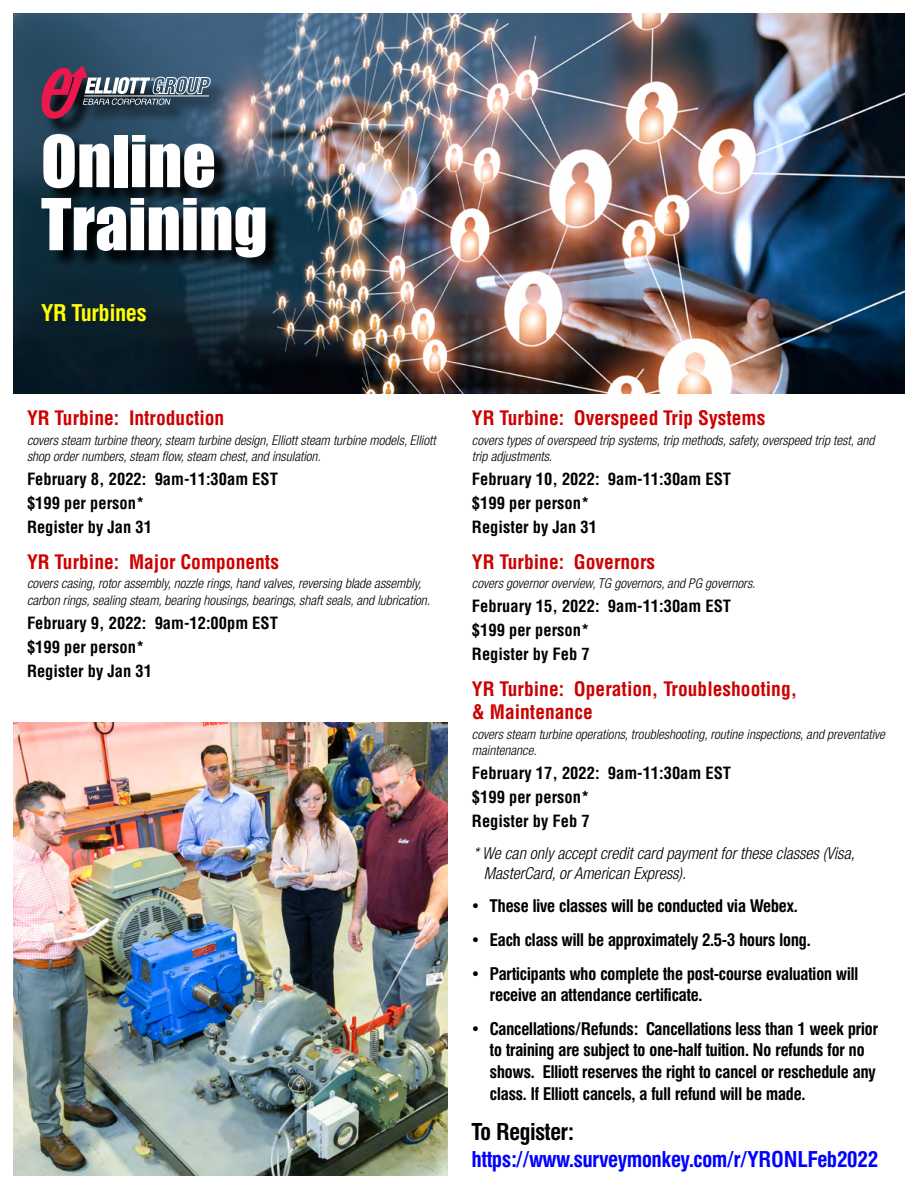
<style>
.page{position:relative;width:918px;height:1188px;background:#fff}
.page>*{position:absolute;margin:0;border:0;box-sizing:border-box;transform-origin:0 0}
.t1{font:66px/63px "Impact";color:#fff}
.t2{font:700 24px "Helvetica Two BQ";color:#000}
.t3{font:700 22.5px "Helvetica Two BQ";color:#00f}
.t4{font:700 condensed 22.5px "Helvetica";letter-spacing:-.02em;color:#ffff05}
.t5{font:700 condensed 19.5px/23.4px "Helvetica";color:#cd0000}
.t6{font:700 18px/21.6px "Helvetica Two BQ";color:#000}
.t7{font:700 condensed 16.5px/24px "Helvetica";color:#000}
.t8{font:italic 300 condensed 16.5px/19.8px "Helvetica Neue LT Com";color:#000}
.t9{font:italic 300 condensed 13.5px/16.2px "Helvetica Neue LT Com";color:#000}
</style>
<div class="page">
<img style="left:14px;top:14px;width:890px;height:379px">
<div style="left:44px;top:136px;width:240px;height:139px;background:#000;opacity:.97"></div>
<div style="left:44px;top:69px;width:185px;height:68px;background:#000;opacity:.97"></div>
<svg style="left:41px;top:66px;width:170px;height:53px;background:#5e566c"></svg>
<hr style="left:84px;top:96px;width:125px;height:1px;background:#fff">
<img style="left:14px;top:723px;width:433px;height:452px">
<h1 class="t1" style="left:41px;top:128px;width:228px">Online<br>Training</h1>
<h3 class="t4" style="left:41px;top:299px;width:107px">YR Turbines</h3>
<h3 class="t5" style="left:27px;top:407px;width:199px">YR Turbine: Introduction</h3>
<p class="t9" style="left:27px;top:432px;width:410px">covers steam turbine theory, steam turbine design, Elliott steam turbine models, Elliott shop order numbers, steam flow, steam chest, and insulation.</p>
<p class="t7" style="left:27px;top:467px;width:252px">February 8, 2022: 9am-11:30am EST $199 per person*<br>Register by Jan 31</p>
<h3 class="t5" style="left:27px;top:550px;width:254px">YR Turbine: Major Components</h3>
<p class="t9" style="left:27px;top:576px;width:405px">covers casing, rotor assembly, nozzle rings, hand valves, reversing blade assembly, carbon rings, sealing steam, bearing housings, bearings, shaft seals, and lubrication.</p>
<p class="t7" style="left:27px;top:611px;width:252px">February 9, 2022: 9am-12:00pm EST $199 per person*<br>Register by Jan 31</p>
<h3 class="t5" style="left:472px;top:407px;width:295px">YR Turbine: Overspeed Trip Systems</h3>
<p class="t9" style="left:472px;top:432px;width:404px">covers types of overspeed trip systems, trip methods, safety, overspeed trip test, and trip adjustments.</p>
<p class="t7" style="left:472px;top:467px;width:261px">February 10, 2022: 9am-11:30am EST $199 per person*<br>Register by Jan 31</p>
<h3 class="t5" style="left:472px;top:550px;width:185px">YR Turbine: Governors</h3>
<p class="t9" style="left:472px;top:576px;width:285px">covers governor overview, TG governors, and PG governors.</p>
<p class="t7" style="left:472px;top:594px;width:261px">February 15, 2022: 9am-11:30am EST $199 per person*<br>Register by Feb 7</p>
<h3 class="t5" style="left:472px;top:677px;width:327px">YR Turbine: Operation, Troubleshooting, &amp; Maintenance</h3>
<p class="t9" style="left:472px;top:726px;width:415px">covers steam turbine operations, troubleshooting, routine inspections, and preventative maintenance.</p>
<p class="t7" style="left:472px;top:761px;width:261px">February 17, 2022: 9am-11:30am EST $199 per person*<br>Register by Feb 7</p>
<p class="t8" style="left:484px;top:843px;width:372px;text-indent:-10px">* We can only accept credit card payment for these classes (Visa,<br>MasterCard, or American Express).</p>
<h3 class="t6" style="left:472px;top:896px;width:327px">• These live classes will be conducted via Webex.</h3>
<h3 class="t6" style="left:472px;top:929px;width:340px">• Each class will be approximately 2.5-3 hours long.</h3>
<h3 class="t6" style="left:490px;top:963px;width:370px;text-indent:-18px">• Participants who complete the post-course evaluation will receive an attendance certificate.</h3>
<p class="t6" style="left:490px;top:1018px;width:390px;text-indent:-18px">• Cancellations/Refunds: Cancellations less than 1 week prior to training are subject to one-half tuition. No refunds for no shows. Elliott reserves the right to cancel or reschedule any class. If Elliott cancels, a full refund will be made.</p>
<h2 class="t2" style="left:472px;top:1118px;width:103px">To Register:</h2>
<h3 class="t3" style="left:472px;top:1147px;width:408px">https://www.surveymonkey.com/r/YRONLFeb2022</h3>
</div>
